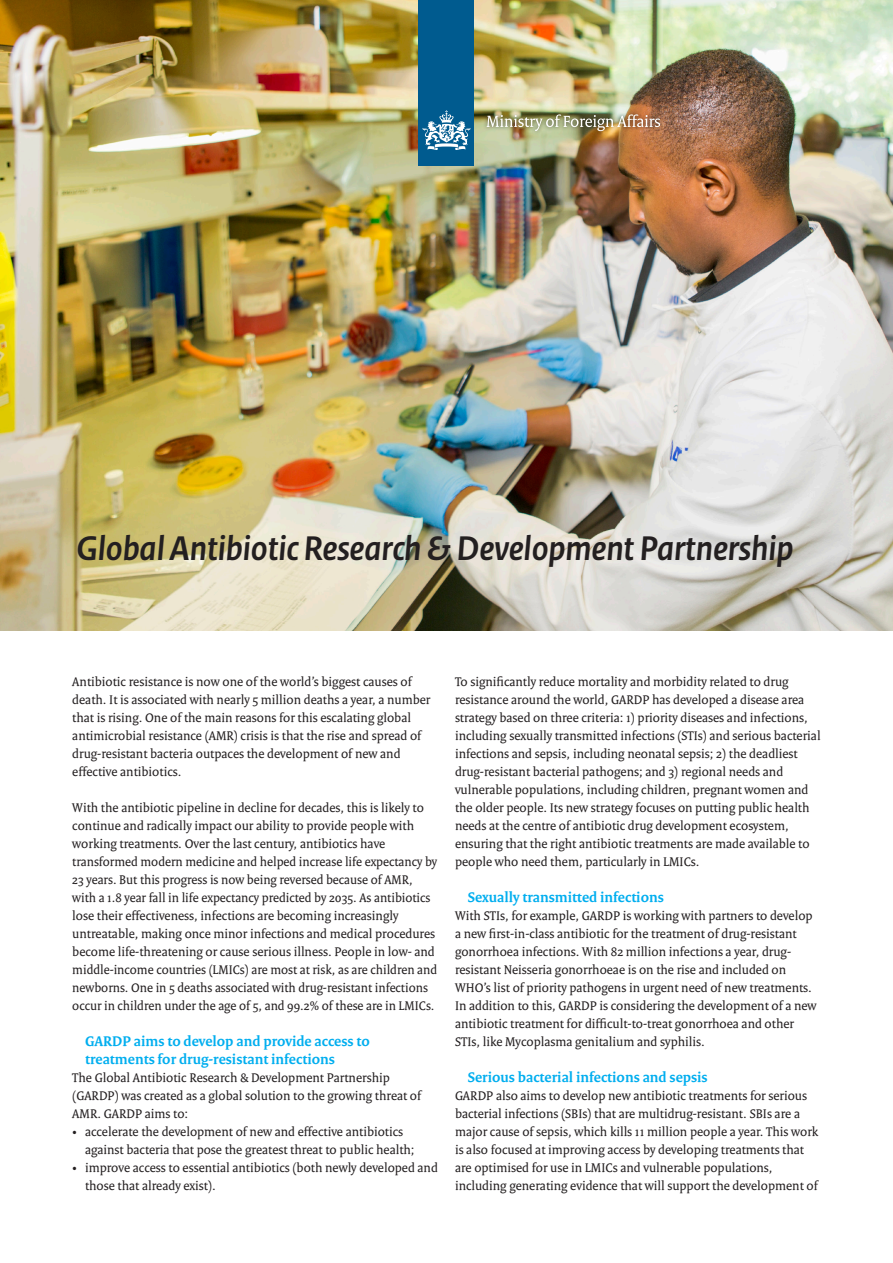
<style>
.page{position:relative;width:893px;height:1263px;background:#fff}
.page>*{position:absolute;margin:0;border:0;box-sizing:border-box;transform-origin:0 0}
._01_RO_Titel{font:italic 700 36px "Rijksoverheid Sans Heading";color:#231f20}
._05_RO_Alineakop{font:700 15px/18px "Rijksoverheid Serif";color:#00aeef}
._10_RO_Broodtekst{font:13.5px/18px "Rijksoverheid Serif";color:#231f20}
</style>
<div class="page">
<img style="left:0;top:0;width:893px;height:630px">
<div style="left:419px;top:0;width:55px;height:166px;background:#005b8f"></div>
<svg style="left:423px;top:110px;width:47px;height:40px"></svg>
<div style="left:482px;top:110px;width:182px;height:25px;background:#231f20;opacity:.75"></div>
<img style="left:486px;top:114px;width:174px;height:17px">
<p class="_01_RO_Titel" style="left:77px;top:528px;width:718px">Global Antibiotic Research &amp; Development Partnership</p>
<p class="_10_RO_Broodtekst" style="left:72px;top:672px;width:360px">Antibiotic resistance is now one of the world’s biggest causes of death. It is associated with nearly 5 million deaths a year, a number that is rising. One of the main reasons for this escalating global antimicrobial resistance (AMR) crisis is that the rise and spread of drug-resistant bacteria outpaces the development of new and effective antibiotics.</p>
<p class="_10_RO_Broodtekst" style="left:72px;top:798px;width:366px">With the antibiotic pipeline in decline for decades, this is likely to continue and radically impact our ability to provide people with working treatments. Over the last century, antibiotics have transformed modern medicine and helped increase life expectancy by 23 years. But this progress is now being reversed because of AMR, with a 1.8 year fall in life expectancy predicted by 2035. As antibiotics lose their effectiveness, infections are becoming increasingly untreatable, making once minor infections and medical procedures become life-threatening or cause serious illness. People in low- and middle-income countries (LMICs) are most at risk, as are children and newborns. One in 5 deaths associated with drug-resistant infections occur in children under the age of 5, and 99.2% of these are in LMICs.</p>
<p class="_05_RO_Alineakop" style="left:85px;top:1032px;width:286px">GARDP aims to develop and provide access to treatments for drug-resistant infections</p>
<p class="_10_RO_Broodtekst" style="left:72px;top:1068px;width:350px">The Global Antibiotic Research &amp; Development Partnership (GARDP) was created as a global solution to the growing threat of<br>AMR. GARDP aims to:</p>
<p class="_10_RO_Broodtekst" style="left:85px;top:1122px;width:331px;text-indent:-13px">• accelerate the development of new and effective antibiotics against bacteria that pose the greatest threat to public health;</p>
<p class="_10_RO_Broodtekst" style="left:85px;top:1158px;width:354px;text-indent:-13px">• improve access to essential antibiotics (both newly developed and those that already exist).</p>
<p class="_10_RO_Broodtekst" style="left:455px;top:672px;width:367px">To significantly reduce mortality and morbidity related to drug resistance around the world, GARDP has developed a disease area strategy based on three criteria: 1) priority diseases and infections, including sexually transmitted infections (STIs) and serious bacterial infections and sepsis, including neonatal sepsis; 2) the deadliest drug-resistant bacterial pathogens; and 3) regional needs and vulnerable populations, including children, pregnant women and the older people. Its new strategy focuses on putting public health needs at the centre of antibiotic drug development ecosystem, ensuring that the right antibiotic treatments are made available to people who need them, particularly in LMICs.</p>
<p class="_05_RO_Alineakop" style="left:468px;top:888px;width:198px">Sexually transmitted infections</p>
<p class="_10_RO_Broodtekst" style="left:455px;top:906px;width:363px">With STIs, for example, GARDP is working with partners to develop a new first-in-class antibiotic for the treatment of drug-resistant gonorrhoea infections. With 82 million infections a year, drug&shy;resistant Neisseria gonorrhoeae is on the rise and included on WHO’s list of priority pathogens in urgent need of new treatments.<br>In addition to this, GARDP is considering the development of a new antibiotic treatment for difficult-to-treat gonorrhoea and other STIs, like Mycoplasma genitalium and syphilis.</p>
<p class="_05_RO_Alineakop" style="left:468px;top:1068px;width:241px">Serious bacterial infections and sepsis</p>
<p class="_10_RO_Broodtekst" style="left:455px;top:1086px;width:365px">GARDP also aims to develop new antibiotic treatments for serious bacterial infections (SBIs) that are multidrug-resistant. SBIs are a major cause of sepsis, which kills 11 million people a year. This work is also focused at improving access by developing treatments that are optimised for use in LMICs and vulnerable populations, including generating evidence that will support the development of</p>
</div>
